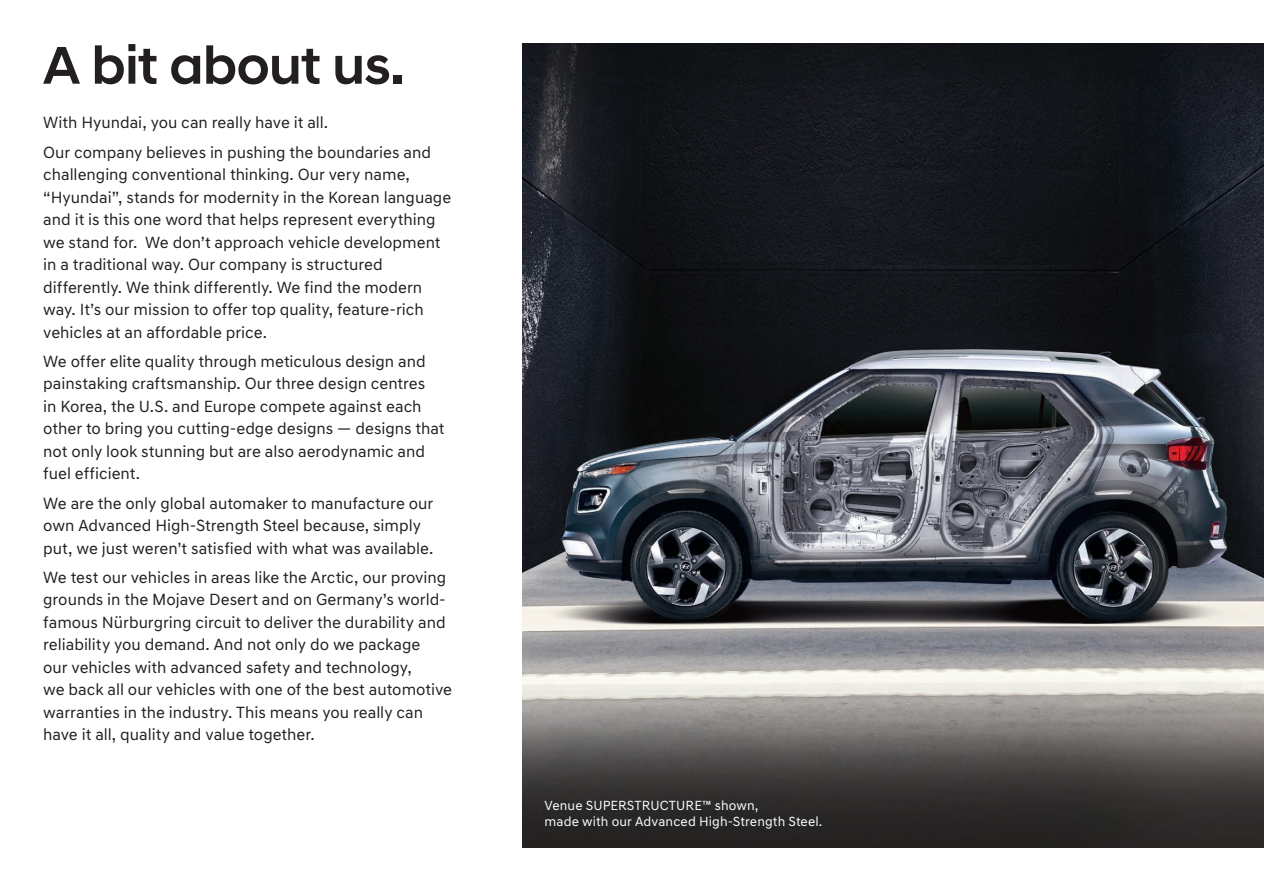
<style>
.page{position:relative;width:1264px;height:891px;background:#fff}
.page>*{position:absolute;margin:0;border:0;box-sizing:border-box;transform-origin:0 0}
.t1{font:500 54px "Hyundai Sans Head";letter-spacing:-.01em;color:#231f20}
.Body_Copy_Left_Align{font:16.5px/22.5px "Hyundai Sans Text";color:#231f20}
.Disclaimer{font:13.5px/16.2px "Hyundai Sans Text";letter-spacing:.01em;color:#fff}
</style>
<div class="page">
<img style="left:523px;top:43px;width:741px;height:805px">
<p class="t1" style="left:43px;top:33px;width:363px">A bit about us.</p>
<p class="Body_Copy_Left_Align" style="left:43px;top:112px;width:286px">With Hyundai, you can really have it all.</p>
<p class="Body_Copy_Left_Align" style="left:43px;top:141px;width:409px">Our company believes in pushing the boundaries and challenging conventional thinking. Our very name, “Hyundai”, stands for modernity in the Korean language and it is this one word that helps represent everything we stand for. We don’t approach vehicle development in a traditional way. Our company is structured differently. We think differently. We find the modern way. It’s our mission to offer top quality, feature-rich vehicles at an affordable price.</p>
<p class="Body_Copy_Left_Align" style="left:43px;top:350px;width:403px">We offer elite quality through meticulous design and painstaking craftsmanship. Our three design centres<br>in Korea, the U.S. and Europe compete against each other to bring you cutting-edge designs — designs that not only look stunning but are also aerodynamic and fuel efficient.</p>
<p class="Body_Copy_Left_Align" style="left:43px;top:492px;width:392px">We are the only global automaker to manufacture our own Advanced High-Strength Steel because, simply put, we just weren’t satisfied with what was available.</p>
<p class="Body_Copy_Left_Align" style="left:43px;top:566px;width:410px">We test our vehicles in areas like the Arctic, our proving grounds in the Mojave Desert and on Germany’s world&shy;famous Nürburgring circuit to deliver the durability and reliability you demand. And not only do we package<br>our vehicles with advanced safety and technology,<br>we back all our vehicles with one of the best automotive warranties in the industry. This means you really can have it all, quality and value together.</p>
<p class="Disclaimer" style="left:544px;top:797px;width:279px">Venue SUPERSTRUCTURE™ shown,<br>made with our Advanced High-Strength Steel.</p>
</div>
